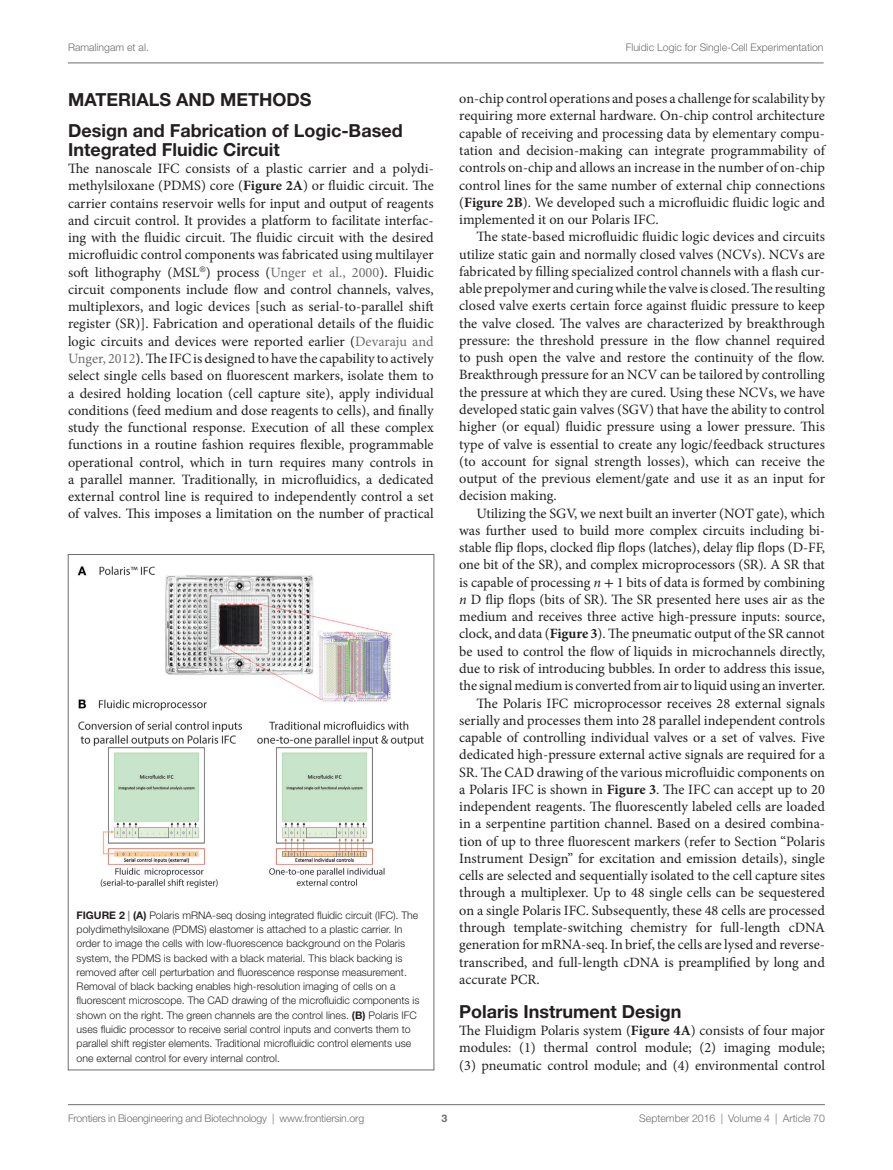
<style>
.page{position:relative;width:893px;height:1170px;background:#fff}
.page>*{position:absolute;margin:0;border:0;box-sizing:border-box;transform-origin:0 0}
.t1{font:700 18px/31.5px "Helvetica Neue LT Std";color:#231f20}
.t2{font:14.25px/17.2px "Minion Pro";letter-spacing:-.005em;color:#231f20;text-align:justify}
.t3{font:300 10.5px/14.2px "Helvetica Neue LT Std";color:#231f20}
.t4{font:300 10.5px "Helvetica Neue LT Std";color:#6c6d70}
.t5{font:700 10.5px "Helvetica Neue LT Std";color:#6c6d70}
.s1{font-weight:700}
.s2{color:#6c6d70}
.s3{font-style:italic}
.s4{font-family:"STIX General"}
</style>
<div class="page">
<img style="left:78px;top:566px;width:346px;height:322px">
<hr style="left:68px;top:1104px;width:757px;height:1px;background:#6c6d70">
<hr style="left:68px;top:63px;width:755px;height:1px;background:#6c6d70">
<p class="t4" style="left:68px;top:41px;width:82px">Ramalingam et al.</p>
<p class="t4" style="left:626px;top:41px;width:199px">Fluidic Logic for Single-Cell Experimentation</p>
<p class="t1" style="left:68px;top:83px;width:336px">MATERIALS AND METHO DS<br>Design and Fabrication of Logic-Based</p>
<p class="t1" style="left:68px;top:133px;width:213px">Integrated Fluidic Circuit</p>
<p class="t2" style="left:68px;top:160px;width:367px">The nanoscale IFC consists of a plastic carrier and a polydi&shy;methylsiloxane (PDMS) core (<span class="s1">Figure 2A</span>) or fluidic circuit. The carrier contains reservoir wells for input and output of reagents and circuit control. It provides a platform to facilitate interfac&shy;ing with the fluidic circuit. The fluidic circuit with the desired microfluidic control components was fabricated using multilayer soft lithography (MSL<sup>®</sup>) process (<span class="s2">Unger et al., 2000</span>). Fluidic circuit components include flow and control channels, valves, multiplexors, and logic devices [such as serial-to-parallel shift register (SR)]. Fabrication and operational details of the fluidic logic circuits and devices were reported earlier (<span class="s2">Devaraju and Unger, 2012</span>). The IFC is designed to have the capability to actively select single cells based on fluorescent markers, isolate them to a desired holding location (cell capture site), apply individual conditions (feed medium and dose reagents to cells), and finally study the functional response. Execution of all these complex functions in a routine fashion requires flexible, programmable operational control, which in turn requires many controls in a parallel manner. Traditionally, in microfluidics, a dedicated external control line is required to independently control a set of valves. This imposes a limitation on the number of practical</p>
<p class="t3" style="left:77px;top:907px;width:344px"><span class="s1">Figure 2</span> | <span class="s1">(A)</span> Polaris mRNA-seq dosing integrated fluidic circuit (IFC). The polydimethylsiloxane (PDMS) elastomer is attached to a plastic carrier. In order to image the cells with low-fluorescence background on the Polaris system, the PDMS is backed with a black material. This black backing is removed after cell perturbation and fluorescence response measurement.<br>Removal of black backing enables high-resolution imaging of cells on a fluorescent microscope. The CAD drawing of the microfluidic components is shown on the right. The green channels are the control lines. <span class="s1">(B)</span> Polaris IFC uses fluidic processor to receive serial control inputs and converts them to parallel shift register elements. Traditional microfluidic control elements use one external control for every internal control.</p>
<p class="t2" style="left:459px;top:90px;width:367px">on-chip control operations and poses a challenge for scalability by requiring more external hardware. On-chip control architecture capable of receiving and processing data by elementary compu&shy;tation and decision-making can integrate programmability of controls on-chip and allows an increase in the number of on-chip control lines for the same number of external chip connections (<span class="s1">Figure 2B</span>). We developed such a microfluidic fluidic logic and implemented it on our Polaris IFC.</p>
<p class="t2" style="left:459px;top:228px;width:367px;text-indent:17px">The state-based microfluidic fluidic logic devices and circuits utilize static gain and normally closed valves (NCVs). NCVs are fabricated by filling specialized control channels with a flash cur&shy;able prepolymer and curing while the valve is closed. The resulting closed valve exerts certain force against fluidic pressure to keep the valve closed. The valves are characterized by breakthrough pressure: the threshold pressure in the flow channel required to push open the valve and restore the continuity of the flow.<br>Breakthrough pressure for an NCV can be tailored by controlling the pressure at which they are cured. Using these NCVs, we have developed static gain valves (SGV) that have the ability to control higher (or equal) fluidic pressure using a lower pressure. This type of valve is essential to create any logic/feedback structures (to account for signal strength losses), which can receive the output of the previous element/gate and use it as an input for decision making.</p>
<p class="t2" style="left:476px;top:504px;width:350px">Utilizing the SGV, we next built an inverter (NOT gate), which</p>
<p class="t2" style="left:459px;top:521px;width:367px">was further used to build more complex circuits including bi-</p>
<p class="t2" style="left:459px;top:539px;width:367px">stable flip flops, clocked flip flops (latches), delay flip flops (D-FF,</p>
<p class="t2" style="left:459px;top:556px;width:367px">one bit of the SR), and complex microprocessors (SR). A SR that</p>
<p class="t2" style="left:459px;top:573px;width:367px">is capable of processing <span class="s3">n</span> <span class="s4">+</span> 1 bits of data is formed by combining</p>
<p class="t2" style="left:459px;top:590px;width:367px"><span class="s3">n</span> D flip flops (bits of SR). The SR presented here uses air as the</p>
<p class="t2" style="left:459px;top:608px;width:367px">medium and receives three active high-pressure inputs: source,</p>
<p class="t2" style="left:459px;top:625px;width:367px">clock, and data (<span class="s1">Figure 3</span>). The pneumatic output of the SR cannot</p>
<p class="t2" style="left:459px;top:642px;width:367px">be used to control the flow of liquids in microchannels directly,</p>
<p class="t2" style="left:459px;top:659px;width:367px">due to risk of introducing bubbles. In order to address this issue,</p>
<p class="t2" style="left:459px;top:677px;width:367px">the signal medium is converted from air to liquid using an inverter.</p>
<p class="t2" style="left:476px;top:694px;width:350px">The Polaris IFC microprocessor receives 28 external signals</p>
<p class="t2" style="left:459px;top:711px;width:367px">serially and processes them into 28 parallel independent controls</p>
<p class="t2" style="left:459px;top:729px;width:367px">capable of controlling individual valves or a set of valves. Five</p>
<p class="t2" style="left:459px;top:746px;width:367px">dedicated high-pressure external active signals are required for a</p>
<p class="t2" style="left:459px;top:763px;width:367px">SR. The CAD drawing of the various microfluidic components on</p>
<p class="t2" style="left:459px;top:780px;width:367px">a Polaris IFC is shown in <span class="s1">Figure 3</span>. The IFC can accept up to 20</p>
<p class="t2" style="left:459px;top:798px;width:367px">independent reagents. The fluorescently labeled cells are loaded</p>
<p class="t2" style="left:459px;top:815px;width:367px">in a serpentine partition channel. Based on a desired combina-</p>
<p class="t2" style="left:459px;top:832px;width:367px">tion of up to three fluorescent markers (refer to Section “Polaris</p>
<p class="t2" style="left:459px;top:849px;width:367px">Instrument Design” for excitation and emission details), single</p>
<p class="t2" style="left:459px;top:867px;width:367px">cells are selected and sequentially isolated to the cell capture sites</p>
<p class="t2" style="left:459px;top:884px;width:367px">through a multiplexer. Up to 48 single cells can be sequestered</p>
<p class="t2" style="left:459px;top:901px;width:367px">on a single Polaris IFC. Subsequently, these 48 cells are processed</p>
<p class="t2" style="left:459px;top:918px;width:367px">through template-switching chemistry for full-length cDNA</p>
<p class="t2" style="left:459px;top:936px;width:367px">generation for mRNA-seq. In brief, the cells are lysed and reverse-</p>
<p class="t2" style="left:459px;top:953px;width:367px">transcribed, and full-length cDNA is preamplified by long and</p>
<p class="t2" style="left:459px;top:970px;width:82px">accurate PCR.</p>
<p class="t1" style="left:459px;top:995px;width:224px">Polaris Instrument Design</p>
<p class="t2" style="left:459px;top:1021px;width:367px">The Fluidigm Polaris system (<span class="s1">Figure 4A</span>) consists of four major modules: (1) thermal control module; (2) imaging module; (3) pneumatic control module; and (4) environmental control</p>
<p class="t4" style="left:68px;top:1111px;width:298px">Frontiers in Bioengineering and Biotechnology | www.frontiersin.org</p>
<p class="t4" style="left:639px;top:1111px;width:187px">September 2016 | Volume 4 | Article 70</p>
<p class="t5" style="left:441px;top:1111px;width:7px">3</p>
</div>
